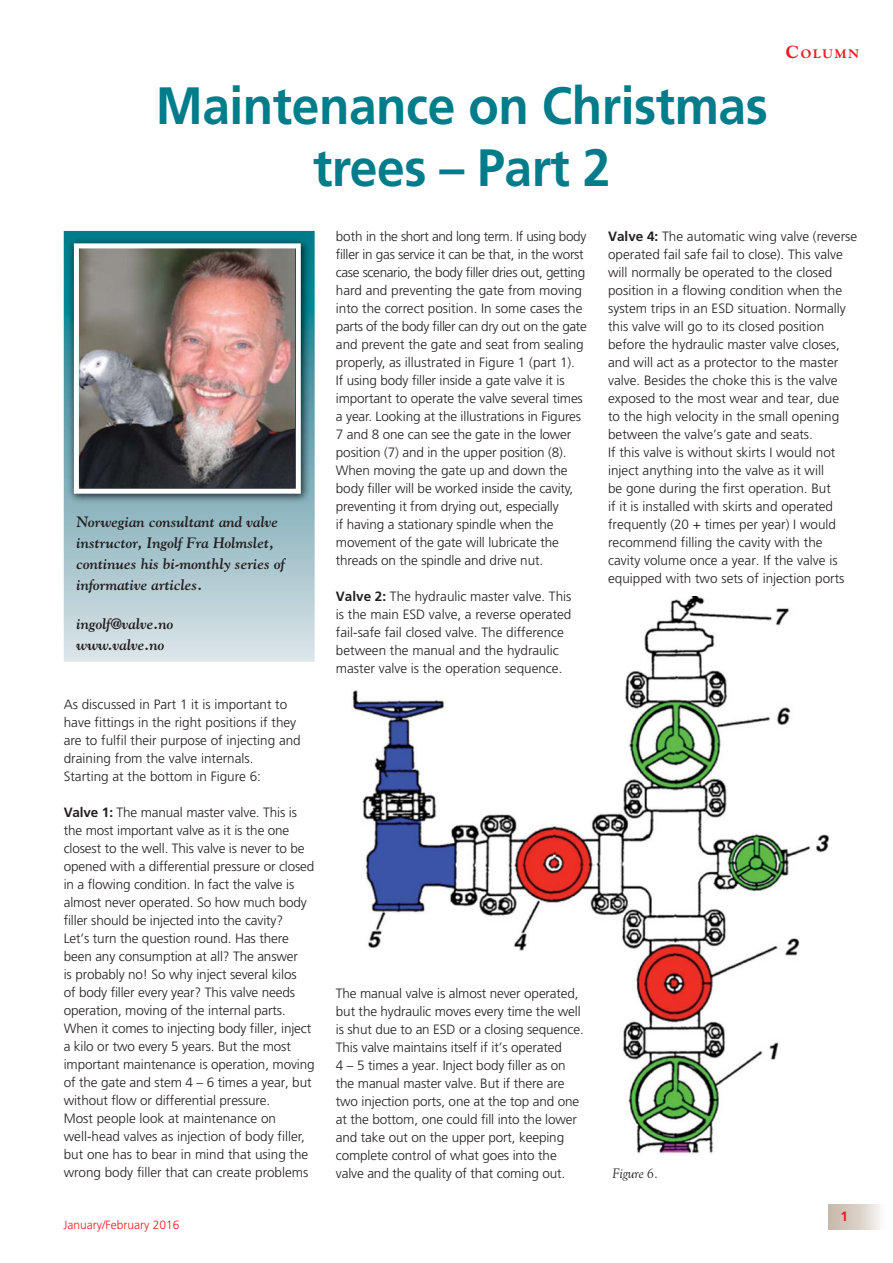
<style>
.page{position:relative;width:893px;height:1263px;background:#fff}
.page>*{position:absolute;margin:0;border:0;box-sizing:border-box;transform-origin:0 0}
.t1{font:700 52.5px/61.5px "Frutiger";letter-spacing:-.01em;color:#007c8a;text-align:center;scale:.95 1}
.t2{font:italic 700 15px/21px "Goudy";color:#231f20}
.t3{font:300 13.5px/18px "Frutiger";letter-spacing:-.01em;color:#231f20}
.t4{font:italic 13.5px "Goudy";letter-spacing:-.01em;color:#231f20}
.t5{font:700 13.5px "Frutiger";color:#ed1c24}
.t6{font:800 12.6px "Goudy";letter-spacing:.145em;color:#ed1c24}
.t7{font:300 12px "Frutiger";color:#ed1c24}
.s1{font-size:18px}
.s2{font-weight:700}
</style>
<div class="page">
<div style="left:828px;top:1204px;width:60px;height:25px;background:linear-gradient(to right,#c2b2a3,#faf9f7)"></div>
<img style="left:352px;top:596px;width:478px;height:558px">
<svg style="left:64px;top:231px;width:251px;height:431px;background:#a7c6ce"></svg>
<img style="left:68px;top:237px;width:242px;height:266px">
<img style="left:74px;top:243px;width:227px;height:251px">
<h1 class="t1" style="left:156px;top:80px;width:646px">Maintenance on Christmas trees – Part 2</h1>
<p class="t6" style="left:786px;top:49px;width:75px"><span class="s1">C</span>OLUMN</p>
<p class="t2" style="left:76px;top:513px;width:210px">Norwegian consultant and valve instructor, Ingolf Fra Holmslet, continues his bi-monthly series of informative articles.</p>
<p class="t2" style="left:76px;top:615px;width:99px">ingolf@valve.no www.valve.no</p>
<p class="t3" style="left:64px;top:697px;width:239px">As discussed in Part 1 it is important to have fittings in the right positions if they are to fulfil their purpose of injecting and draining from the valve internals.<br>Starting at the bottom in Figure 6:</p>
<p class="t3" style="left:64px;top:805px;width:252px"><span class="s2">Valve 1:</span> The manual master valve. This is the most important valve as it is the one closest to the well. This valve is never to be opened with a differential pressure or closed in a flowing condition. In fact the valve is almost never operated. So how much body filler should be injected into the cavity?<br>Let’s turn the question round. Has there been any consumption at all? The answer<br>is probably no! So why inject several kilos<br>of body filler every year? This valve needs operation, moving of the internal parts.<br>When it comes to injecting body filler, inject a kilo or two every 5 years. But the most important maintenance is operation, moving of the gate and stem 4 – 6 times a year, but without flow or differential pressure.<br>Most people look at maintenance on well-head valves as injection of body filler, but one has to bear in mind that using the wrong body filler that can create problems</p>
<p class="t7" style="left:64px;top:1220px;width:118px">January/February 2016</p>
<p class="t3" style="left:336px;top:228px;width:252px">both in the short and long term. If using body filler in gas service it can be that, in the worst case scenario, the body filler dries out, getting hard and preventing the gate from moving into the correct position. In some cases the parts of the body filler can dry out on the gate and prevent the gate and seat from sealing properly, as illustrated in Figure 1 (part 1).<br>If using body filler inside a gate valve it is important to operate the valve several times a year. Looking at the illustrations in Figures 7 and 8 one can see the gate in the lower position (7) and in the upper position (8).<br>When moving the gate up and down the body filler will be worked inside the cavity, preventing it from drying out, especially<br>if having a stationary spindle when the movement of the gate will lubricate the threads on the spindle and drive nut.</p>
<p class="t3" style="left:336px;top:588px;width:237px"><span class="s2">Valve 2:</span> The hydraulic master valve. This is the main ESD valve, a reverse operated fail-safe fail closed valve. The difference between the manual and the hydraulic master valve is the operation sequence.</p>
<p class="t3" style="left:608px;top:228px;width:251px"><span class="s2">Valve 4:</span> The automatic wing valve (reverse operated fail safe fail to close). This valve will normally be operated to the closed position in a flowing condition when the system trips in an ESD situation. Normally this valve will go to its closed position before the hydraulic master valve closes, and will act as a protector to the master valve. Besides the choke this is the valve exposed to the most wear and tear, due<br>to the high velocity in the small opening between the valve’s gate and seats.<br>If this valve is without skirts I would not inject anything into the valve as it will<br>be gone during the first operation. But<br>if it is installed with skirts and operated frequently (20 + times per year) I would recommend filling the cavity with the cavity volume once a year. If the valve is equipped with two sets of injection ports</p>
<p class="t3" style="left:336px;top:985px;width:249px">The manual valve is almost never operated, but the hydraulic moves every time the well is shut due to an ESD or a closing sequence.<br>This valve maintains itself if it’s operated<br>4 – 5 times a year. Inject body filler as on the manual master valve. But if there are two injection ports, one at the top and one at the bottom, one could fill into the lower and take out on the upper port, keeping complete control of what goes into the valve and the quality of that coming out.</p>
<p class="t4" style="left:612px;top:1168px;width:47px">Figure 6.</p>
<p class="t5" style="left:840px;top:1211px;width:9px">1</p>
</div>
